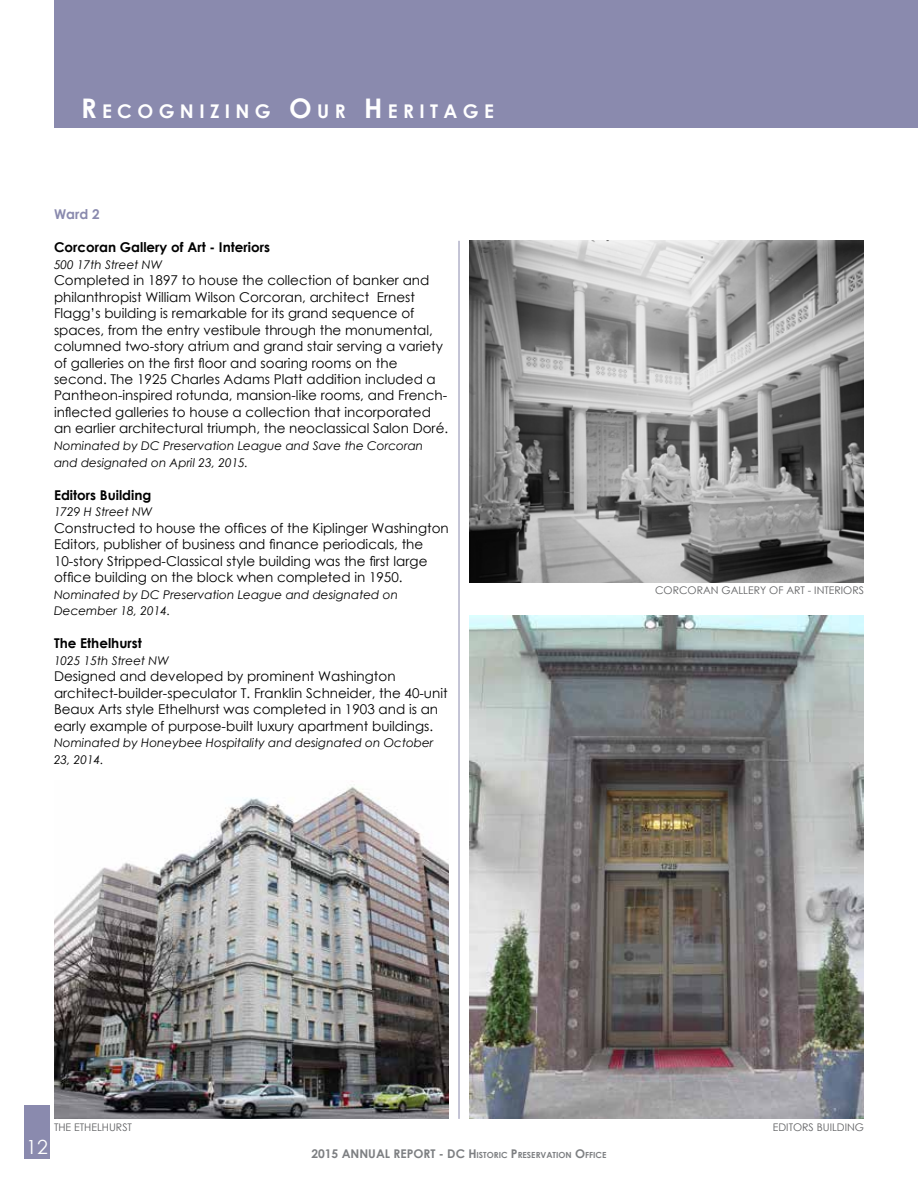
<style>
.page{position:relative;width:918px;height:1188px;background:#fff}
.page>*{position:absolute;margin:0;border:0;box-sizing:border-box;transform-origin:0 0}
.t1{font:19.5px "Century Gothic";color:#fff}
.t2{font:700 18.9px "Century Gothic";letter-spacing:.285em;color:#fff}
.t3{font:13.5px/16.5px "Century Gothic";color:#000}
.t4{font:700 13.5px "Century Gothic";color:#000}
.t5{font:700 13.5px "Century Gothic";color:#8a8aae}
.t6{font:italic 12px/16.5px "Century Gothic";color:#000}
.t7{font:10.5px "Century Gothic";color:#5f6062}
.t8{font:700 8.4px "Century Gothic";color:#7d7f82}
.s1{font-size:27px}
.s2{font-size:12px}
</style>
<div class="page">
<div style="left:25px;top:1105px;width:25px;height:54px;background:#8a8aae"></div>
<div style="left:0;top:0;width:918px;height:128px;background:#8a8aae"></div>
<hr style="left:459px;top:241px;width:1px;height:878px;background:#8a8aae">
<div style="left:0;top:0;width:54px;height:136px;background:#fff"></div>
<img style="left:469px;top:241px;width:395px;height:341px">
<img style="left:469px;top:615px;width:395px;height:504px">
<img style="left:54px;top:781px;width:395px;height:338px">
<h2 class="t2" style="left:81px;top:97px;width:414px"><span class="s1">R</span>ECOGNIZING <span class="s1">O</span> UR <span class="s1">H</span>ER ITAGE</h2>
<p class="t5" style="left:54px;top:204px;width:47px">Ward 2</p>
<p class="t4" style="left:54px;top:237px;width:217px">Corcoran Gallery of Art - Interiors</p>
<p class="t6" style="left:54px;top:256px;width:110px">500 17th Street NW</p>
<p class="t3" style="left:54px;top:272px;width:396px">Completed in 1897 to house the collection of banker and philanthropist William Wilson Corcoran, architect Ernest Flagg’s building is remarkable for its grand sequence of spaces, from the entry vestibule through the monumental, columned two-story atrium and grand stair serving a variety of galleries on the first floor and soaring rooms on the second. The 1925 Charles Adams Platt addition included a Pantheon-inspired rotunda, mansion-like rooms, and French&shy;inflected galleries to house a collection that incorporated an earlier architectural triumph, the neoclassical Salon Doré.</p>
<p class="t6" style="left:54px;top:437px;width:371px">Nominated by DC Preservation League and Save the Corcoran and designated on April 23, 2015.</p>
<p class="t4" style="left:54px;top:484px;width:99px">Editors Building</p>
<p class="t6" style="left:54px;top:503px;width:100px">1729 H Street NW</p>
<p class="t3" style="left:54px;top:519px;width:396px">Constructed to house the offices of the Kiplinger Washington Editors, publisher of business and finance periodicals, the 10-story Stripped-Classical style building was the first large office building on the block when completed in 1950.</p>
<p class="t6" style="left:54px;top:586px;width:346px">Nominated by DC Preservation League and designated on<br>December 18, 2014.</p>
<p class="t4" style="left:54px;top:633px;width:89px">The Ethelhurst</p>
<p class="t6" style="left:54px;top:652px;width:116px">1025 15th Street NW</p>
<p class="t3" style="left:54px;top:668px;width:395px">Designed and developed by prominent Washington architect-builder-speculator T. Franklin Schneider, the 40-unit Beaux Arts style Ethelhurst was completed in 1903 and is an early example of purpose-built luxury apartment buildings.</p>
<p class="t6" style="left:54px;top:734px;width:381px">Nominated by Honeybee Hospitality and designated on October<br>23, 2014.</p>
<p class="t7" style="left:655px;top:583px;width:9px">corcoran</p>
<p class="t7" style="left:722px;top:583px;width:34px">gallery</p>
<p class="t7" style="left:769px;top:583px;width:25px">of art</p>
<p class="t7" style="left:808px;top:583px;width:13px">- interiors</p>
<p class="t7" style="left:54px;top:1120px;width:7px">the</p>
<p class="t7" style="left:74px;top:1120px;width:7px">ethe</p>
<p class="t7" style="left:97px;top:1120px;width:12px">lhurst</p>
<h1 class="t1" style="left:26px;top:1133px;width:23px">12</h1>
<p class="t8" style="left:311px;top:1149px;width:291px"><span class="s2">2015 ANNUAL REPORT - DC H</span>ISTORIC <span class="s2">P</span>RESERVATION <span class="s2">O</span>FFICE</p>
<p class="t7" style="left:773px;top:1120px;width:13px">Editors</p>
<p class="t7" style="left:817px;top:1120px;width:28px">building</p>
</div>
